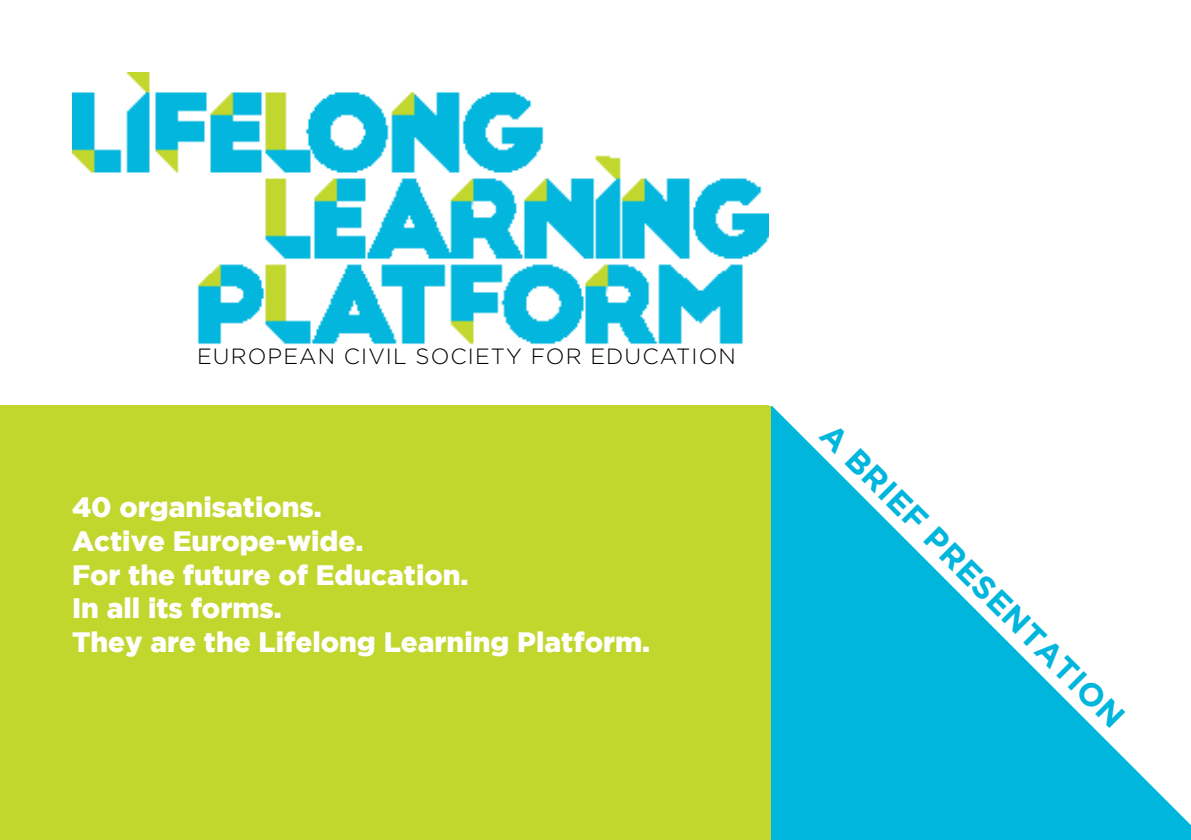
<style>
.page{position:relative;width:1191px;height:840px;background:#fff}
.page>*{position:absolute;margin:0;border:0;box-sizing:border-box;transform-origin:0 0}
.t1{font:700 32px "Gotham";color:#00b6dd}
.t2{font:900 28px "Gotham";color:#fff}
.t3{font:300 22px "Gotham";letter-spacing:.05em;color:#000}
</style>
<div class="page">
<img style="left:72px;top:72px;width:697px;height:273px">
<div style="left:0;top:405px;width:771px;height:434px;background:#c1d72e"></div>
<svg style="left:772px;top:406px;width:418px;height:418px"></svg>
<p class="t3" style="left:197px;top:342px;width:540px">EUROPEAN CIVIL SOCIETY FOR EDUCATION</p>
<p class="t2" style="left:72px;top:491px;width:251px">40 organisations.</p>
<p class="t2" style="left:72px;top:524px;width:293px">Active Europe-wide.</p>
<p class="t2" style="left:72px;top:558px;width:398px">For the future of Education.</p>
<p class="t2" style="left:72px;top:591px;width:211px">In all its forms.</p>
<p class="t2" style="left:72px;top:625px;width:579px">They are the Lifelong Learning Platform.</p>
<p class="t1" style="left:839px;top:415px;width:416px;rotate:45deg">A BRIEF PRESENTATION</p>
</div>
